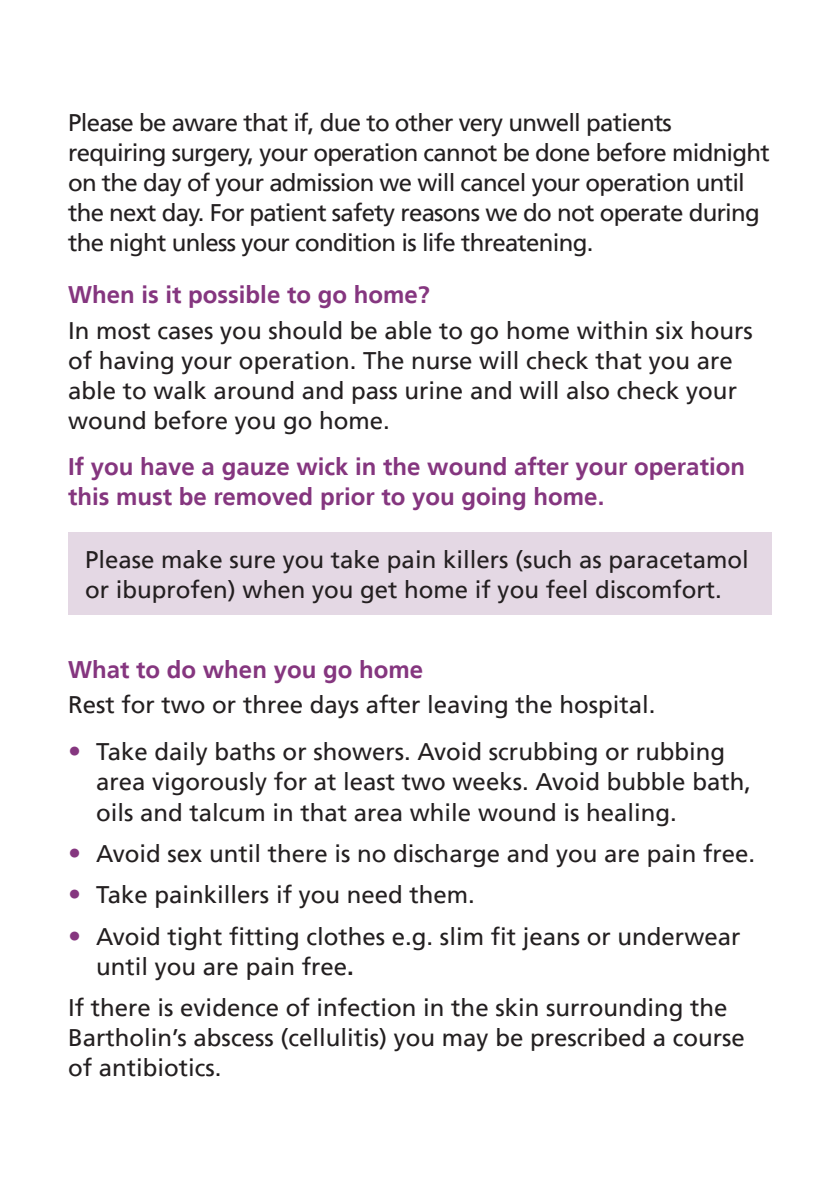
<style>
.page{position:relative;width:840px;height:1191px;background:#fff}
.page>*{position:absolute;margin:0;border:0;box-sizing:border-box;transform-origin:0 0}
.Body_Text{font:24px/30px "Frutiger LT";color:#231f20}
.Body_Text-2{font:24px/30px "Frutiger LT";letter-spacing:-.03em;color:#231f20}
.Body_Text-3{font:700 24px/30px "Frutiger LT";color:#85367f}
.Sub_Heading{font:700 24px "Frutiger LT";color:#85367f}
.s1{font-size:26px;color:#85367f}
.s2{font-weight:700}
</style>
<div class="page">
<div style="left:68px;top:533px;width:703px;height:82px;background:#e4d8e4"></div>
<p class="Body_Text-2" style="left:68px;top:108px;width:702px">Please be aware that if, due to other very unwell patients requiring surgery, your operation cannot be done before midnight on the day of your admission we will cancel your operation until the next day. For patient safety reasons we do not operate during the night unless your condition is life threatening.</p>
<p class="Sub_Heading" style="left:68px;top:280px;width:363px">When is it possible to go home?</p>
<p class="Body_Text" style="left:68px;top:315px;width:686px">In most cases you should be able to go home within six hours of having your operation. The nurse will check that you are able to walk around and pass urine and will also check your wound before you go home.</p>
<p class="Body_Text-3" style="left:68px;top:451px;width:678px">If you have a gauze wick in the wound after your operation this must be removed prior to you going home.</p>
<p class="Body_Text" style="left:85px;top:544px;width:664px">Please make sure you take pain killers (such as paracetamol or ibuprofen) when you get home if you feel discomfort.</p>
<p class="Sub_Heading" style="left:68px;top:655px;width:356px">What to do when you go home</p>
<p class="Body_Text" style="left:68px;top:690px;width:588px">Rest for two or three days after leaving the hospital.</p>
<p class="Body_Text" style="left:96px;top:737px;width:656px;text-indent:-28px"><span class="s1">•</span> Take daily baths or showers. Avoid scrubbing or rubbing area vigorously for at least two weeks. Avoid bubble bath, oils and talcum in that area while wound is healing.</p>
<p class="Body_Text" style="left:68px;top:838px;width:688px"><span class="s1">•</span> Avoid sex until there is no discharge and you are pain free.</p>
<p class="Body_Text" style="left:68px;top:880px;width:408px"><span class="s1">•</span> Take painkillers if you need them.</p>
<p class="Body_Text" style="left:96px;top:921px;width:645px;text-indent:-28px"><span class="s1">•</span> Avoid tight fitting clothes e.g. slim fit jeans or underwear until you are pain free<span class="s2">.</span></p>
<p class="Body_Text" style="left:68px;top:992px;width:678px">If there is evidence of infection in the skin surrounding the<br>Bartholin’s abscess (cellulitis) you may be prescribed a course of antibiotics.</p>
</div>
